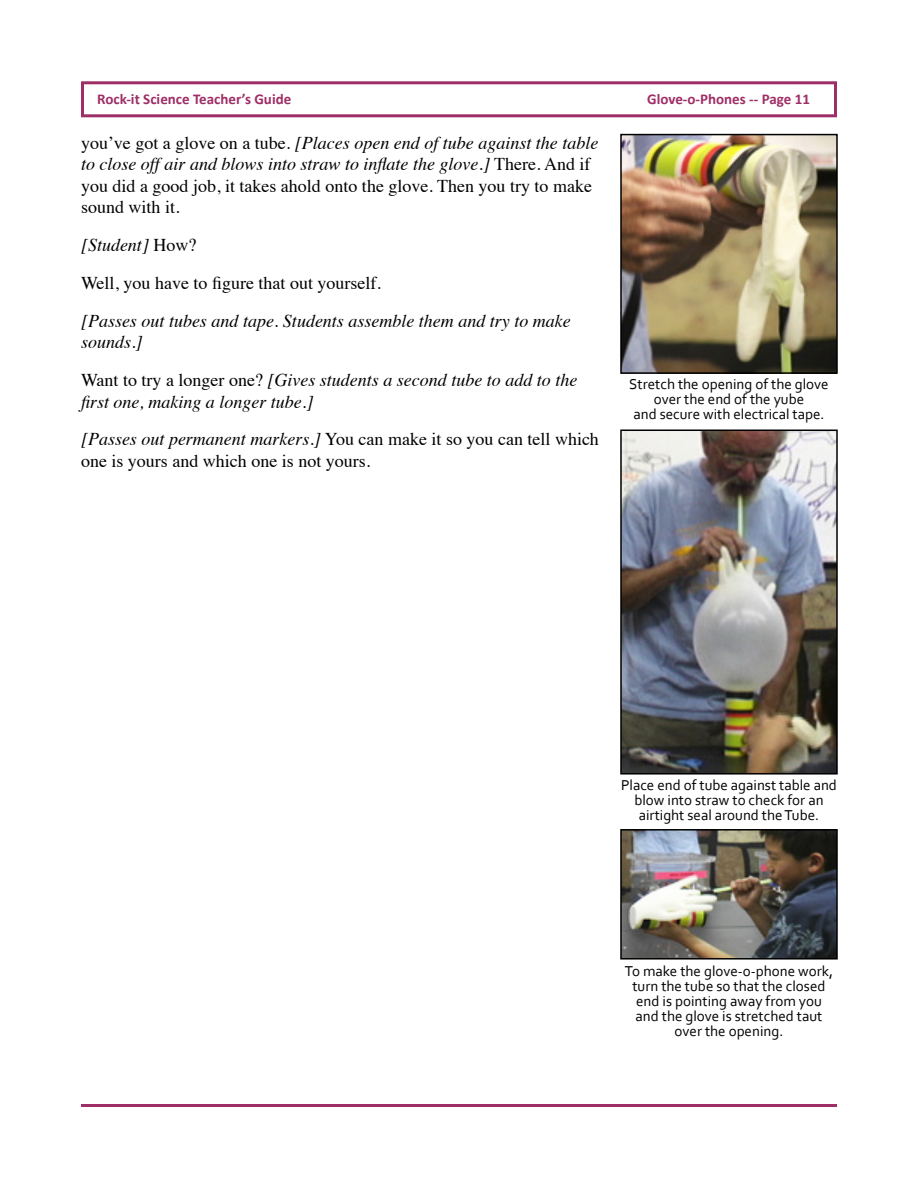
<style>
.page{position:relative;width:918px;height:1188px;background:#fff}
.page>*{position:absolute;margin:0;border:0;box-sizing:border-box;transform-origin:0 0}
.t1{font:18px/21.6px "Times";color:#000}
.t2{font:italic 18px/21.6px "Times";color:#000}
.t3{font:15px/15px "Corbel";color:#000;text-align:center}
.t4{font:700 15px "Calibri";color:#9f2e66}
.s1{font-style:italic}
.s2{font-style:normal}
</style>
<div class="page">
<div style="left:81px;top:81px;width:756px;height:36px;border:3px solid #9f2e66"></div>
<hr style="left:81px;top:1104px;width:756px;height:3px;background:#9f2e66">
<img style="left:623px;top:137px;width:212px;height:234px">
<div style="left:620px;top:134px;width:218px;height:240px;border:2px solid #000"></div>
<img style="left:623px;top:433px;width:212px;height:339px">
<div style="left:620px;top:430px;width:218px;height:345px;border:2px solid #000"></div>
<img style="left:623px;top:832px;width:212px;height:125px">
<div style="left:620px;top:829px;width:218px;height:131px;border:2px solid #000"></div>
<p class="t4" style="left:97px;top:90px;width:196px">Rock-it Science Teacher’s Guide</p>
<p class="t4" style="left:647px;top:90px;width:164px">Glove-o-Phones -- Page 11</p>
<p class="t1" style="left:81px;top:130px;width:519px">you’ve got a glove on a tube. <span class="s1">[Places open end of tube against the table to close off air and blows into straw to inflate the glove.]</span> There. And if you did a good job, it takes ahold onto the glove. Then you try to make sound with it.</p>
<p class="t1" style="left:81px;top:225px;width:299px;line-height:37.8px"><span class="s1">[Student]</span> How?<br>Well, you have to figure that out yourself.</p>
<p class="t2" style="left:81px;top:309px;width:491px">[Passes out tubes and tape. Students assemble them and try to make sounds.]</p>
<p class="t2" style="left:81px;top:368px;width:498px"><span class="s2">Want to try a longer one?</span> [Gives students a second tube to add to the first one, making a longer tube.]</p>
<p class="t1" style="left:81px;top:427px;width:519px"><span class="s1">[Passes out permanent markers.]</span> You can make it so you can tell which one is yours and which one is not yours.</p>
<p class="t3" style="left:629px;top:377px;width:201px">Stretch the opening of the glove over the end of the yube<br>and secure with electrical tape.</p>
<p class="t3" style="left:621px;top:777px;width:218px">Place end of tube against table and blow into straw to check for an airtight seal around the Tube.</p>
<p class="t3" style="left:625px;top:963px;width:210px">To make the glove-o-phone work, turn the tube so that the closed end is pointing away from you and the glove is stretched taut over the opening.</p>
</div>
